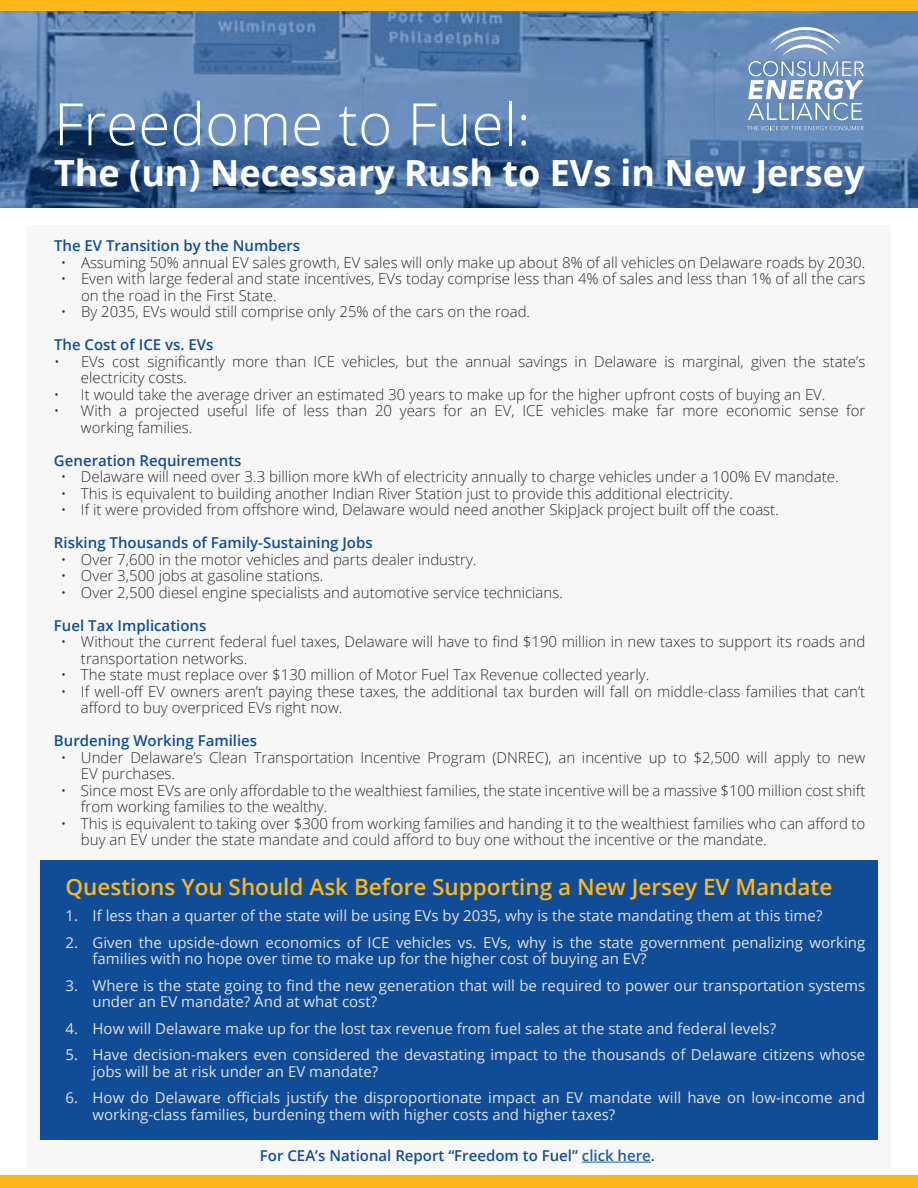
<style>
.page{position:relative;width:918px;height:1188px;background:#fff}
.page>*{position:absolute;margin:0;border:0;box-sizing:border-box;transform-origin:0 0}
.t1{font:300 58.5px "Open Sans";color:#fff}
.t2{font:700 36px "Open Sans";color:#fff}
.t3{font:600 22.5px "Open Sans";color:#fdb71a}
.t4{font:300 15px/16.5px "Open Sans";color:#2b2b2b}
.t5{font:15px/16.5px "Open Sans";color:#e0e0e0}
.t6{font:600 15px "Open Sans";color:#114d97}
.s1{color:#215e9e}
</style>
<div class="page">
<div style="left:27px;top:225px;width:864px;height:942px;background:#f7f7f7"></div>
<img style="left:0;top:11px;width:918px;height:196px">
<div style="left:0;top:0;width:918px;height:11px;background:#fdb71a"></div>
<svg style="left:747px;top:126px;width:117px;height:4px"></svg>
<svg style="left:748px;top:27px;width:116px;height:93px;background:#8ca8cb"></svg>
<div style="left:40px;top:860px;width:838px;height:280px;background:#114d97"></div>
<div style="left:0;top:1176px;width:918px;height:12px;background:#fdb71a"></div>
<hr style="left:582px;top:1162px;width:69px;height:1px;background:#215e9e">
<h1 class="t1" style="left:54px;top:84px;width:478px">Freedome to Fuel:</h1>
<h2 class="t2" style="left:54px;top:147px;width:812px">The (un) Necessary Rush to EVs in New Jersey</h2>
<p class="t6" style="left:54px;top:236px;width:248px">The EV Transition by the Numbers</p>
<p class="t4" style="left:61px;top:254px;width:806px">• Assuming 50% annual EV sales growth, EV sales will only make up about 8% of all vehicles on Delaware roads by 2030.</p>
<p class="t4" style="left:81px;top:270px;width:786px;text-indent:-20px">• Even with large federal and state incentives, EVs today comprise less than 4% of sales and less than 1% of all the cars on the road in the First State.</p>
<p class="t4" style="left:61px;top:303px;width:471px">• By 2035, EVs would still comprise only 25% of the cars on the road.</p>
<p class="t6" style="left:54px;top:335px;width:161px">The Cost of ICE vs. EVs</p>
<p class="t4" style="left:81px;top:353px;width:786px;text-indent:-27px">• EVs cost significantly more than ICE vehicles, but the annual savings in Delaware is marginal, given the state’s electricity costs.</p>
<p class="t4" style="left:54px;top:386px;width:773px">• It would take the average driver an estimated 30 years to make up for the higher upfront costs of buying an EV.</p>
<p class="t4" style="left:81px;top:402px;width:786px;text-indent:-27px">• With a projected useful life of less than 20 years for an EV, ICE vehicles make far more economic sense for working families.</p>
<p class="t6" style="left:54px;top:450px;width:189px">Generation Requirements</p>
<p class="t4" style="left:61px;top:468px;width:779px">• Delaware will need over 3.3 billion more kWh of electricity annually to charge vehicles under a 100% EV mandate.</p>
<p class="t4" style="left:61px;top:485px;width:674px">• This is equivalent to building another Indian River Station just to provide this additional electricity.</p>
<p class="t4" style="left:61px;top:501px;width:720px">• If it were provided from offshore wind, Delaware would need another SkipJack project built off the coast.</p>
<p class="t6" style="left:54px;top:533px;width:320px">Risking Thousands of Family-Sustaining Jobs</p>
<p class="t4" style="left:61px;top:551px;width:417px">• Over 7,600 in the motor vehicles and parts dealer industry.</p>
<p class="t4" style="left:61px;top:567px;width:264px">• Over 3,500 jobs at gasoline stations.</p>
<p class="t4" style="left:61px;top:584px;width:504px">• Over 2,500 diesel engine specialists and automotive service technicians.</p>
<p class="t6" style="left:54px;top:615px;width:154px">Fuel Tax Implications</p>
<p class="t4" style="left:81px;top:633px;width:786px;text-indent:-20px">• Without the current federal fuel taxes, Delaware will have to find $190 million in new taxes to support its roads and transportation networks.</p>
<p class="t4" style="left:61px;top:666px;width:590px">• The state must replace over $130 million of Motor Fuel Tax Revenue collected yearly.</p>
<p class="t4" style="left:81px;top:683px;width:786px;text-indent:-20px">• If well-off EV owners aren’t paying these taxes, the additional tax burden will fall on middle-class families that can’t afford to buy overpriced EVs right now.</p>
<p class="t6" style="left:54px;top:731px;width:205px">Burdening Working Families</p>
<p class="t4" style="left:81px;top:749px;width:786px;text-indent:-20px">• Under Delaware’s Clean Transportation Incentive Program (DNREC), an incentive up to $2,500 will apply to new<br>EV purchases.</p>
<p class="t4" style="left:81px;top:782px;width:786px;text-indent:-20px">• Since most EVs are only affordable to the wealthiest families, the state incentive will be a massive $100 million cost shift from working families to the wealthy.</p>
<p class="t4" style="left:81px;top:815px;width:786px;text-indent:-20px">• This is equivalent to taking over $300 from working families and handing it to the wealthiest families who can afford to buy an EV under the state mandate and could afford to buy one without the incentive or the mandate.</p>
<h3 class="t3" style="left:66px;top:871px;width:768px">Questions You Should Ask Before Supporting a New Jersey EV Mandate</h3>
<p class="t5" style="left:66px;top:907px;width:758px">1. If less than a quarter of the state will be using EVs by 2035, why is the state mandating them at this time?</p>
<p class="t5" style="left:93px;top:934px;width:774px;text-indent:-27px">2. Given the upside-down economics of ICE vehicles vs. EVs, why is the state government penalizing working families with no hope over time to make up for the higher cost of buying an EV?</p>
<p class="t5" style="left:93px;top:977px;width:774px;text-indent:-27px">3. Where is the state going to find the new generation that will be required to power our transportation systems under an EV mandate? And at what cost?</p>
<p class="t5" style="left:66px;top:1020px;width:712px">4. How will Delaware make up for the lost tax revenue from fuel sales at the state and federal levels?</p>
<p class="t5" style="left:93px;top:1046px;width:774px;text-indent:-27px">5. Have decision-makers even considered the devastating impact to the thousands of Delaware citizens whose jobs will be at risk under an EV mandate?</p>
<p class="t5" style="left:93px;top:1089px;width:774px;text-indent:-27px">6. How do Delaware officials justify the disproportionate impact an EV mandate will have on low-income and working-class families, burdening them with higher costs and higher taxes?</p>
<p class="t6" style="left:260px;top:1145px;width:397px">For CEA’s National Report “Freedom to Fuel” <span class="s1">click here</span>.</p>
</div>
